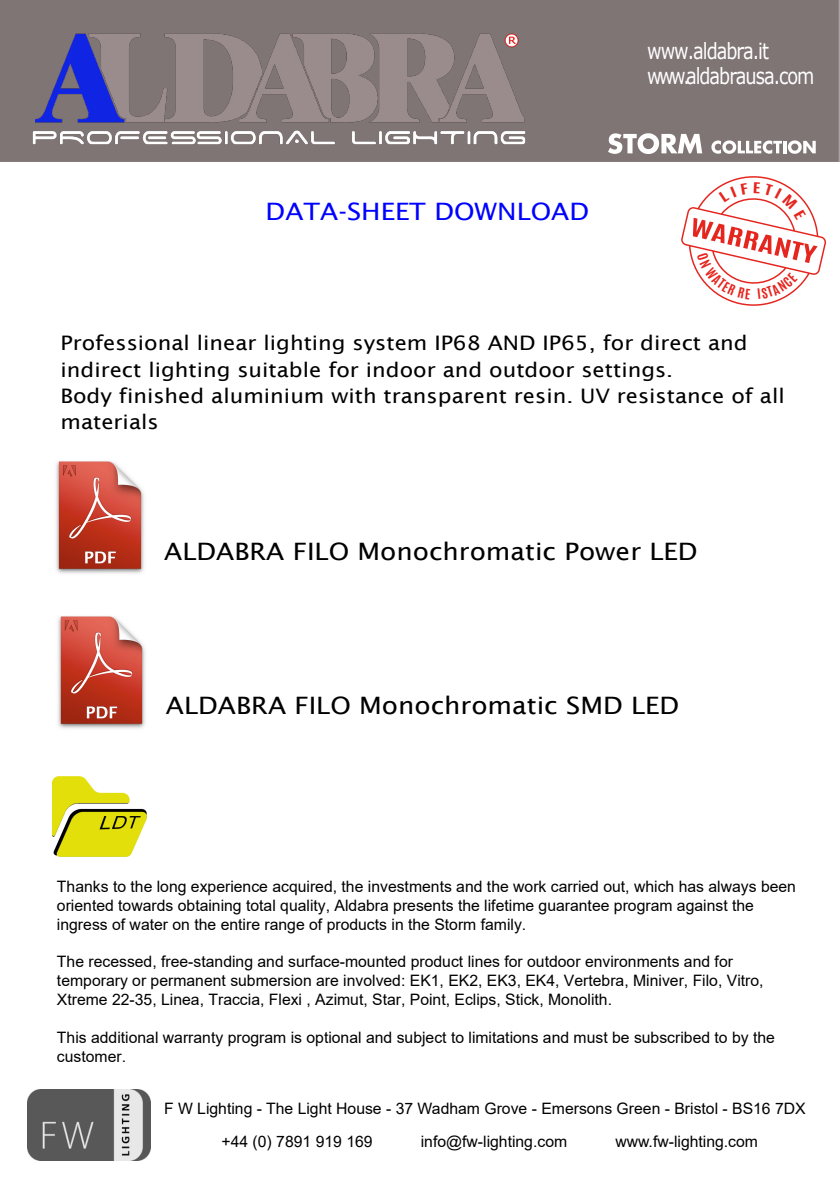
<style>
.page{position:relative;width:840px;height:1191px;background:#fff}
.page>*{position:absolute;margin:0;border:0;box-sizing:border-box;transform-origin:0 0}
.t1{font:24px "Lucida Sans";color:#000;scale:1.1 1}
.t2{font:24px "Lucida Sans";color:#00f;scale:1.1 1}
.t3{font:22.2px/24.8px "Verdana";letter-spacing:-.055em;color:#fff;scale:.8 1}
.t4{font:20px/26.4px "Lucida Sans";color:#000;scale:1.1 1}
.t5{font:15.8px/18.8px "Arial";color:#000}
</style>
<div class="page">
<div style="left:0;top:0;width:840px;height:161px;background:#807575"></div>
<img style="left:28px;top:1090px;width:123px;height:71px">
<img style="left:33px;top:33px;width:492px;height:111px">
<svg style="left:608px;top:133px;width:94px;height:21px"></svg>
<svg style="left:711px;top:140px;width:104px;height:14px"></svg>
<img style="left:56px;top:461px;width:88px;height:113px">
<img style="left:52px;top:776px;width:94px;height:80px">
<img style="left:58px;top:616px;width:87px;height:113px">
<svg style="left:681px;top:176px;width:145px;height:130px"></svg>
<h1 class="t2" style="left:266px;top:198px;width:295px">DATA-SHEET DOWNLOAD</h1>
<h2 class="t3" style="left:647px;top:38px;width:211px">www.aldabra.it www.aldabrausa.com</h2>
<p class="t4" style="left:60px;top:330px;width:660px">Professional linear lighting system IP68 AND IP65, for direct and indirect lighting suitable for indoor and outdoor settings.<br>Body finished aluminium with transparent resin. UV resistance of all materials</p>
<h1 class="t1" style="left:164px;top:538px;width:486px">ALDABRA FILO Monochromatic Power LED</h1>
<h1 class="t1" style="left:166px;top:692px;width:468px">ALDABRA FILO Monochromatic SMD LED</h1>
<p class="t5" style="left:57px;top:877px;width:740px">Thanks to the long experience acquired, the investments and the work carried out, which has always been oriented towards obtaining total quality, Aldabra presents the lifetime guarantee program against the ingress of water on the entire range of products in the Storm family.</p>
<p class="t5" style="left:57px;top:952px;width:708px">The recessed, free-standing and surface-mounted product lines for outdoor environments and for temporary or permanent submersion are involved: EK1, EK2, EK3, EK4, Vertebra, Miniver, Filo, Vitro,<br>Xtreme 22-35, Linea, Traccia, Flexi , Azimut, Star, Point, Eclips, Stick, Monolith.</p>
<p class="t5" style="left:57px;top:1028px;width:719px">This additional warranty program is optional and subject to limitations and must be subscribed to by the customer.</p>
<p class="t5" style="left:221px;top:1094px;width:585px;line-height:32.6px;text-indent:-58px">F W Lighting - The Light House - 37 Wadham Grove - Emersons Green - Bristol - BS16 7DX +44 (0) 7891 919 169</p>
<p class="t5" style="left:421px;top:1133px;width:148px">info@fw-lighting.com</p>
<p class="t5" style="left:615px;top:1133px;width:144px">www.fw-lighting.com</p>
</div>
